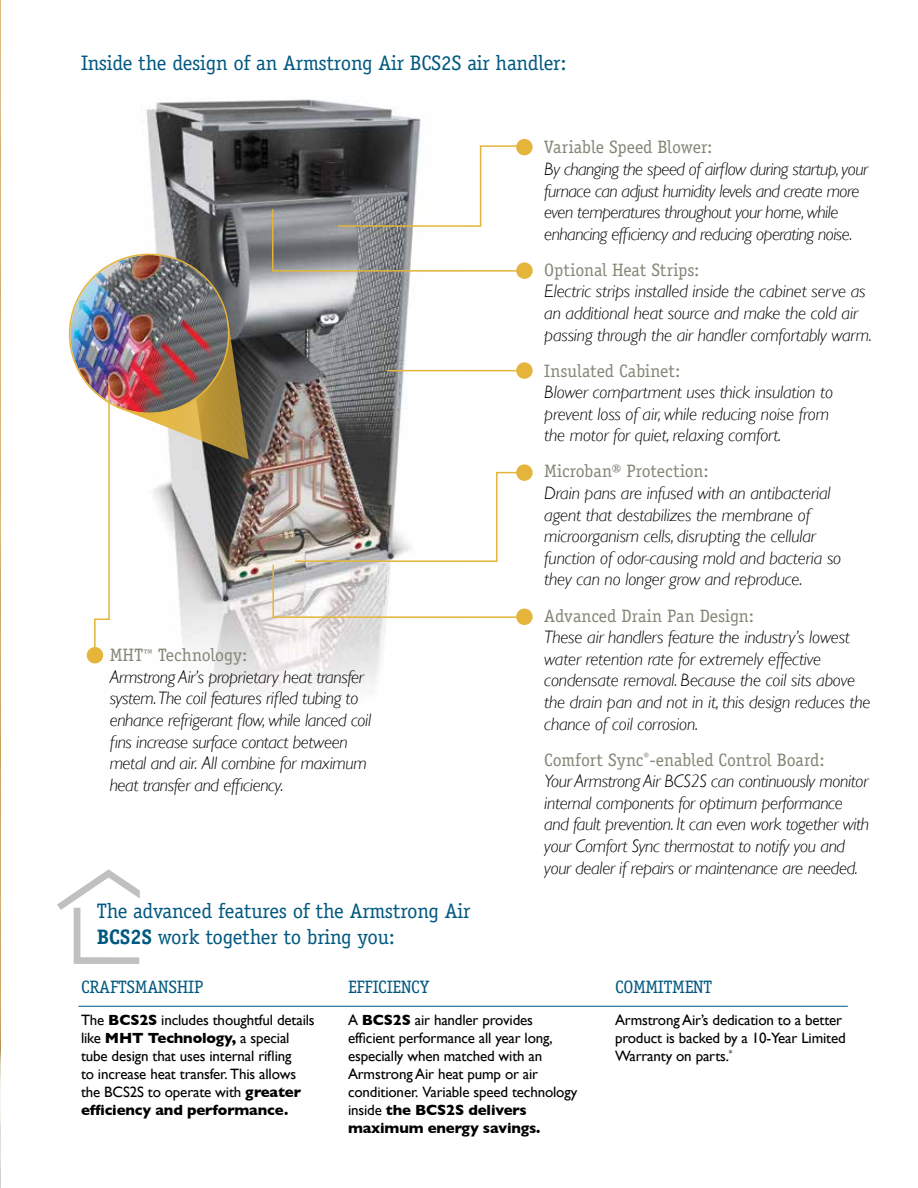
<style>
.page{position:relative;width:918px;height:1188px;background:#fff}
.page>*{position:absolute;margin:0;border:0;box-sizing:border-box;transform-origin:0 0}
.t1{font:21px/25.5px "Officina Serif Std";letter-spacing:-.01em;color:#005880}
.t2{font:italic 300 18px/21.6px "Gill Sans";letter-spacing:-.01em;color:#000}
.t3{font:italic 300 18px/21.6px "Gill Sans";letter-spacing:-.03em;color:#000}
.t4{font:18px "Officina Serif Std";letter-spacing:-.005em;color:#858576}
.t5{font:18px "Officina Serif Std";letter-spacing:-.01em;color:#005880}
.t6{font:15px/18px "Gill Sans";letter-spacing:-.01em;color:#000}
.s1{font-weight:700}
</style>
<div class="page">
<img style="left:86px;top:99px;width:377px;height:596px">
<img style="left:0;top:0;width:1px;height:1188px">
<div style="left:516px;top:362px;width:17px;height:17px;background:#e5b53b;border-radius:50%"></div>
<div style="left:516px;top:262px;width:17px;height:17px;background:#e5b53b;border-radius:50%"></div>
<div style="left:516px;top:139px;width:17px;height:16px;background:#e5b53b;border-radius:50%"></div>
<svg style="left:516px;top:464px;width:17px;height:17px"></svg>
<div style="left:516px;top:609px;width:17px;height:16px;background:#e5b53b;border-radius:50%"></div>
<svg style="left:272px;top:471px;width:258px;height:148px"></svg>
<hr style="left:78px;top:1006px;width:770px;height:1px;background:#005880">
<svg style="left:57px;top:869px;width:83px;height:95px"></svg>
<svg style="left:271px;top:145px;width:253px;height:127px"></svg>
<hr style="left:387px;top:370px;width:137px;height:1px;background:#e5b53b">
<div style="left:87px;top:647px;width:16px;height:16px;background:#e5b53b;border-radius:50%"></div>
<img style="left:70px;top:255px;width:158px;height:158px">
<img style="left:93px;top:319px;width:156px;height:339px">
<p class="t1" style="left:81px;top:50px;width:487px">Inside the design of an Armstrong Air BCS2S air handler:</p>
<p class="t4" style="left:110px;top:645px;width:139px">MHT<sup>™</sup> Technology:</p>
<p class="t2" style="left:110px;top:666px;width:263px">Armstrong Air’s proprietary heat transfer system. The coil features rifled tubing to enhance refrigerant flow, while lanced coil fins increase surface contact between metal and air. All combine for maximum heat transfer and efficiency.</p>
<p class="t1" style="left:97px;top:898px;width:375px">The advanced features of the Armstrong Air<br><span class="s1">BCS2S</span> work together to bring you:</p>
<p class="t4" style="left:544px;top:137px;width:170px">Variable Speed Blower:</p>
<p class="t3" style="left:544px;top:158px;width:325px">By changing the speed of airflow during startup, your furnace can adjust humidity levels and create more even temperatures throughout your home, while enhancing efficiency and reducing operating noise.</p>
<p class="t4" style="left:544px;top:259px;width:157px">Optional Heat Strips:</p>
<p class="t2" style="left:544px;top:281px;width:329px">Electric strips installed inside the cabinet serve as an additional heat source and make the cold air passing through the air handler comfortably warm.</p>
<p class="t4" style="left:544px;top:360px;width:138px">Insulated Cabinet:</p>
<p class="t2" style="left:544px;top:381px;width:290px">Blower compartment uses thick insulation to prevent loss of air, while reducing noise from the motor for quiet, relaxing comfort.</p>
<p class="t4" style="left:544px;top:461px;width:166px">Microban® Protection:</p>
<p class="t2" style="left:544px;top:482px;width:299px">Drain pans are infused with an antibacterial agent that destabilizes the membrane of microorganism cells, disrupting the cellular function of odor-causing mold and bacteria so they can no longer grow and reproduce.</p>
<p class="t4" style="left:544px;top:605px;width:211px">Advanced Drain Pan Design:</p>
<p class="t2" style="left:544px;top:626px;width:328px">These air handlers feature the industry’s lowest water retention rate for extremely effective condensate removal. Because the coil sits above the drain pan and not in it, this design reduces the chance of coil corrosion.</p>
<p class="t4" style="left:544px;top:749px;width:282px">Comfort Sync<sup>®</sup>-enabled Control Board:</p>
<p class="t2" style="left:544px;top:770px;width:326px">Your Armstrong Air BCS2S can continuously monitor internal components for optimum performance and fault prevention. It can even work together with your Comfort Sync thermostat to notify you and your dealer if repairs or maintenance are needed.</p>
<p class="t5" style="left:81px;top:977px;width:124px">CRAFTSMANSHIP</p>
<p class="t6" style="left:81px;top:1011px;width:235px">The <span class="s1">BCS2S</span> includes thoughtful details like <span class="s1">MHT Technology,</span> a special tube design that uses internal rifling<br>to increase heat transfer. This allows the BCS2S to operate with <span class="s1">greater efficiency and performance.</span></p>
<p class="t5" style="left:348px;top:977px;width:18px">Efficiency</p>
<p class="t6" style="left:348px;top:1011px;width:231px">A <span class="s1">BCS2S</span> air handler provides efficient performance all year long, especially when matched with an<br>Armstrong Air heat pump or air conditioner. Variable speed technology inside <span class="s1">the BCS2S delivers maximum energy savings.</span></p>
<p class="t5" style="left:615px;top:977px;width:99px">COMMITMENT</p>
<p class="t6" style="left:615px;top:1011px;width:232px">Armstrong Air’s dedication to a better product is backed by a 10-Year Limited<br>Warranty on parts.<sup>*</sup></p>
</div>
